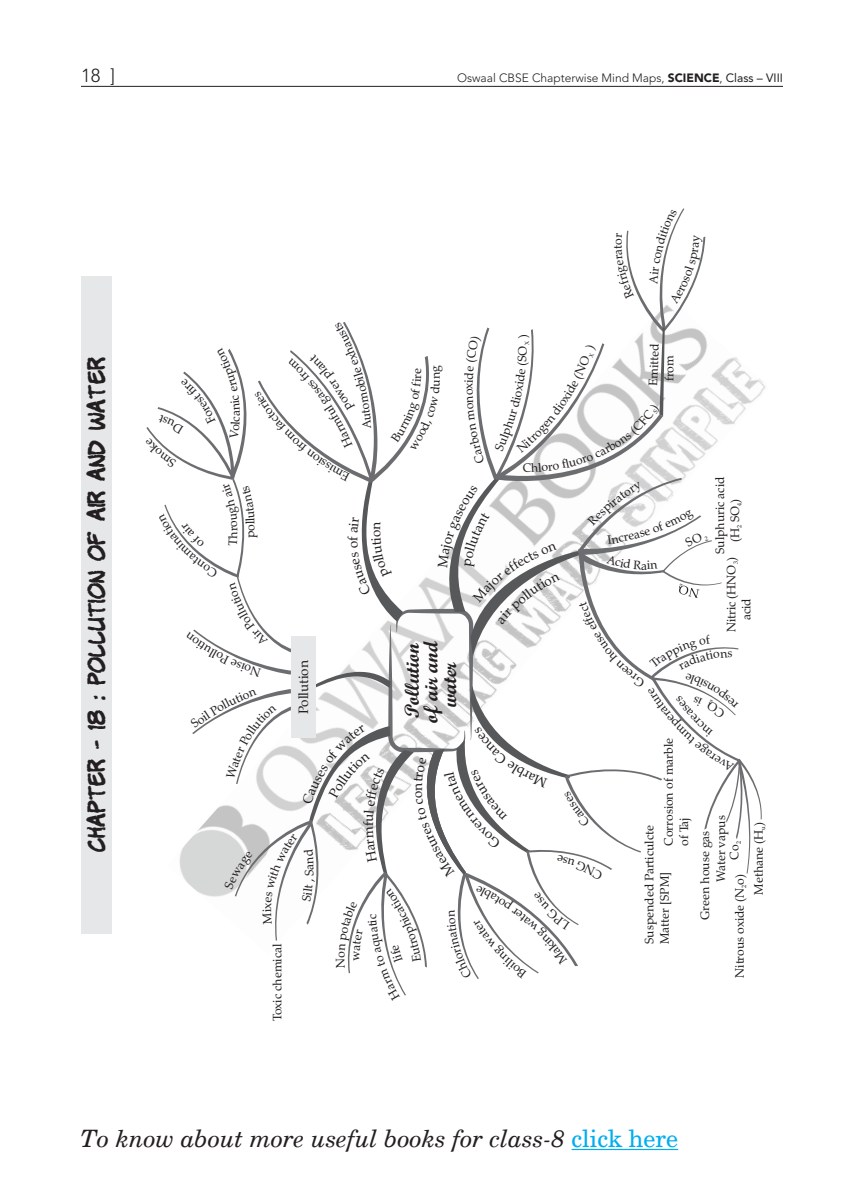
<style>
.page{position:relative;width:864px;height:1188px;background:#fff}
.page>*{position:absolute;margin:0;border:0;box-sizing:border-box;transform-origin:0 0}
.t1{font:italic 24px "New Century Schlbk";color:#231f20}
.t2{font:22.5px "Komika Parch";color:#231f20}
.t3{font:700 20.25px/18.8px "Script MT Bold";letter-spacing:-.01em;color:#231f20;text-align:center}
.t4{font:300 18.75px "Avenir LT Std";color:#231f20}
.t5{font:13.5px "Zapf Calligraphic 801 BT";color:#231f20}
.t6{font:12.15px/15.1px "Zapf Calligraphic 801 BT";color:#231f20}
.t7{font:300 12px "Avenir LT Std";color:#231f20}
.t8{font:6.15px "Zapf Calligraphic 801 BT";color:#231f20}
.s1{font-weight:900}
.s2{font-weight:400}
.s3{font-style:normal;color:#00aeef}
</style>
<div class="page">
<hr style="left:81px;top:86px;width:702px;height:1px;background:#231f20">
<hr style="left:572px;top:1149px;width:106px;height:1px;background:#00aeef">
<div style="left:81px;top:276px;width:30px;height:657px;background:#e6e7e9"></div>
<svg style="left:146px;top:208px;width:617px;height:788px"></svg>
<h3 class="t4" style="left:81px;top:64px;width:36px">18 ]</h3>
<p class="t7" style="left:457px;top:70px;width:327px">Oswaal CBSE Chapterwise Mind Maps, <span class="s1">SCIENCE</span>, <span class="s2">Class – VIII</span></p>
<p class="t2" style="left:80px;top:852px;width:496px;rotate:-90deg">chapter - 18 : pollution of air and water</p>
<p class="t6" style="left:229px;top:416px;width:8px;rotate:-90deg">a</p>
<p class="t6" style="left:244px;top:531px;width:8px;rotate:-90deg">o</p>
<p class="t5" style="left:348px;top:541px;width:6px;rotate:-90deg">f</p>
<p class="t5" style="left:298px;top:714px;width:55px;rotate:-90deg">Pollution</p>
<p class="t6" style="left:303px;top:870px;width:8px;rotate:-90deg">a</p>
<p class="t6" style="left:271px;top:1021px;width:79px;rotate:-90deg">Toxic chemical</p>
<p class="t6" style="left:411px;top:379px;width:12px;rotate:-90deg">re</p>
<p class="t6" style="left:429px;top:379px;width:9px;rotate:-90deg">n</p>
<p class="t3" style="left:405px;top:723px;width:82px;rotate:-90deg">Pollution of air and water</p>
<p class="t5" style="left:412px;top:791px;width:10px;rotate:-90deg">n</p>
<p class="t6" style="left:516px;top:356px;width:12px;rotate:-90deg">O</p>
<p class="t6" style="left:647px;top:386px;width:44px;rotate:-88deg">Emitted</p>
<p class="t6" style="left:663px;top:381px;width:28px;rotate:-90deg">from</p>
<p class="t6" style="left:641px;top:559px;width:8px">a</p>
<p class="t6" style="left:714px;top:542px;width:67px;text-indent:-12px;rotate:-90deg">Sulphuric acid (H SO )</p>
<p class="t8" style="left:737px;top:506px;width:4px;rotate:-90deg">4</p>
<p class="t8" style="left:737px;top:528px;width:4px;rotate:-90deg">2</p>
<p class="t6" style="left:725px;top:620px;width:64px;text-indent:-12px;rotate:-90deg">Nitric (HNO )<sub>3 </sub>acid</p>
<p class="t6" style="left:663px;top:846px;width:109px;rotate:-90deg">Corrosion of marble of Taj</p>
<p class="t6" style="left:643px;top:944px;width:121px;rotate:-90deg">Suspended Particulcte<br>Matter [SPM]</p>
<p class="t6" style="left:698px;top:882px;width:68px;line-height:16px;text-indent:-38px;rotate:-90deg">Green house gas<br>Water vapus</p>
<p class="t6" style="left:752px;top:895px;width:74px;rotate:-90deg">Methane (H )<sub>u</sub></p>
<p class="t6" style="left:728px;top:860px;width:20px;rotate:-90deg">Co<sub>2</sub></p>
<p class="t6" style="left:733px;top:978px;width:105px;rotate:-90deg">Nitrous oxide (N o)</p>
<p class="t8" style="left:742px;top:888px;width:4px;rotate:-90deg">2</p>
<h1 class="t1" style="left:81px;top:1124px;width:599px">To know about more useful books for class-8 <span class="s3">click here</span></h1>
</div>
